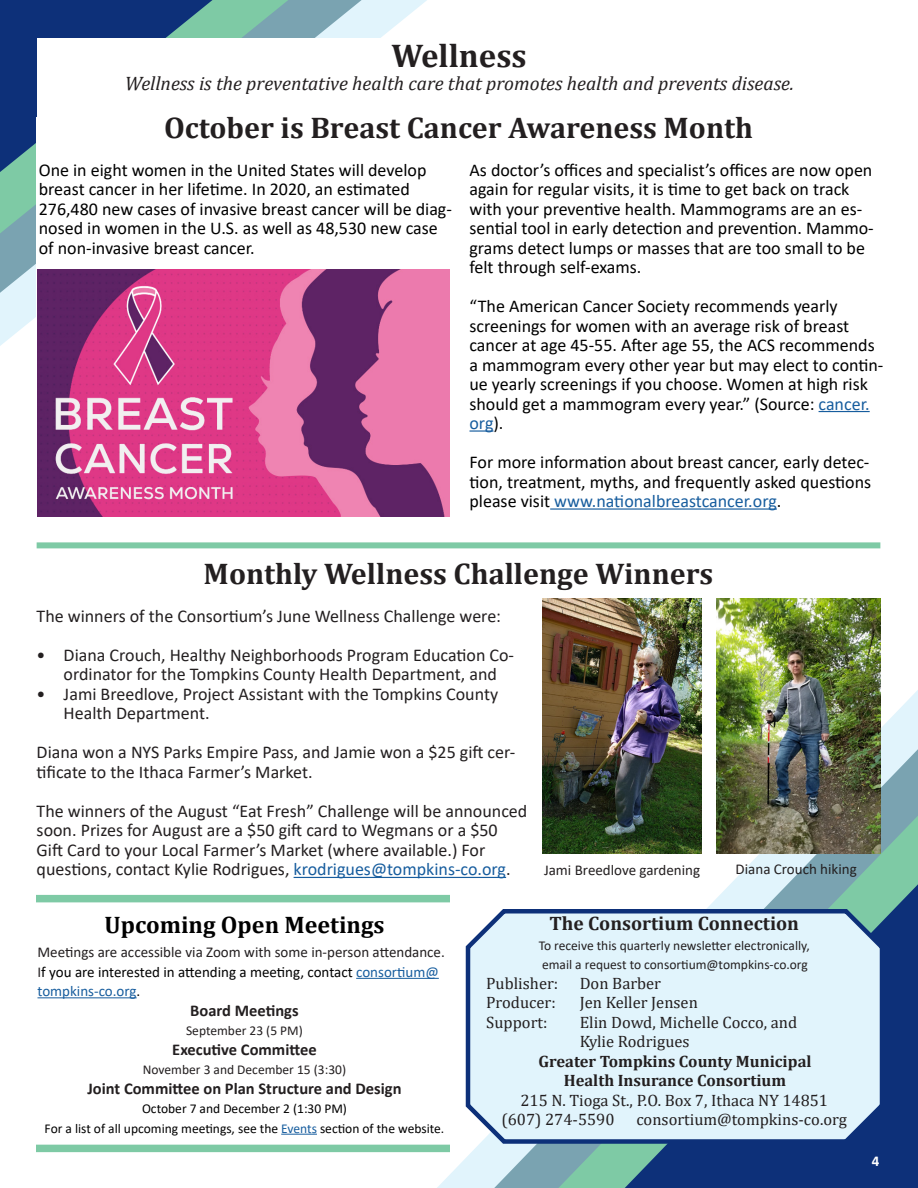
<style>
.page{position:relative;width:918px;height:1188px;background:#fff}
.page>*{position:absolute;margin:0;border:0;box-sizing:border-box;transform-origin:0 0}
.Headline_Style_1{font:700 33px "Cambria";color:#231f20}
.Headline_Style_1-2{font:700 30px "Cambria";color:#231f20}
.Headline_Style_1-3{font:700 24px "Cambria";color:#000}
.t1{font:italic 19.5px "Cambria";color:#231f20}
.Caption_Style_1{font:700 19.5px "Cambria";color:#231f20}
.Body_Paragraph_Style{font:18px/19.5px "Calibri";color:#000}
.Body_Paragraph_Style-2{font:18px/19.5px "Calibri";color:#231f20}
.Caption_Style_1-2{font:16.5px/19.5px "Cambria";color:#231f20}
.Caption_Style_1-3{font:700 16.5px "Calibri";color:#231f20}
.Caption_Style_1-4{font:700 16.5px "Cambria";color:#231f20}
.Body_Paragraph_Style-3{font:15px/19.5px "Calibri";color:#231f20}
.Caption_Style_1-5{font:15px "Calibri";color:#231f20}
.Page_number_Style{font:700 15px "Calibri";color:#fff}
.Caption_Style_1-6{font:13.5px/19.5px "Calibri";color:#231f20}
.Caption_Style_1-7{font:13.5px "Calibri";color:#000}
.s1{color:#175d9e}
.s2{color:#000}
</style>
<div class="page">
<svg style="left:0;top:0;width:427px;height:346px;fill:#e1f4fc"></svg>
<svg style="left:0;top:0;width:362px;height:293px;background:#97bac6"></svg>
<svg style="left:0;top:0;width:288px;height:233px;background:#7cbfa8"></svg>
<svg style="left:0;top:0;width:213px;height:172px;background:#19407d"></svg>
<div style="left:37px;top:38px;width:413px;height:144px;background:#fff"></div>
<svg style="left:437px;top:690px;width:481px;height:498px"></svg>
<svg style="left:494px;top:749px;width:424px;height:439px"></svg>
<svg style="left:558px;top:816px;width:360px;height:372px"></svg>
<svg style="left:625px;top:884px;width:293px;height:304px;background:#385c90"></svg>
<div style="left:36px;top:117px;width:414px;height:208px;background:#fff"></div>
<svg style="left:464px;top:905px;width:422px;height:241px;background:#d1e5f1"></svg>
<div style="left:36px;top:895px;width:414px;height:7px;background:#7ecaa5"></div>
<div style="left:37px;top:542px;width:843px;height:6px;background:#7ecaa5"></div>
<div style="left:36px;top:1145px;width:414px;height:7px;background:#7ecaa5"></div>
<hr style="left:356px;top:978px;width:83px;height:1px;background:#175d9e">
<hr style="left:38px;top:997px;width:99px;height:1px;background:#175d9e">
<hr style="left:281px;top:1134px;width:36px;height:1px;background:#175d9e">
<hr style="left:819px;top:411px;width:51px;height:1px;background:#175d9e">
<hr style="left:470px;top:430px;width:23px;height:2px;background:#175d9e">
<hr style="left:550px;top:508px;width:227px;height:2px;background:#175d9e">
<img style="left:37px;top:269px;width:413px;height:248px">
<hr style="left:294px;top:877px;width:212px;height:1px;background:#175d9e">
<img style="left:717px;top:598px;width:163px;height:255px">
<img style="left:543px;top:598px;width:159px;height:255px">
<p class="Headline_Style_1" style="left:391px;top:33px;width:137px">Wellness</p>
<p class="t1" style="left:125px;top:69px;width:671px">Wellness is the preventative health care that promotes health and prevents disease.</p>
<p class="Headline_Style_1-2" style="left:164px;top:107px;width:591px">October is Breast Cancer Awareness Month</p>
<p class="Body_Paragraph_Style" style="left:470px;top:159px;width:406px">As doctor’s offices and specialist’s offices are now open again for regular visits, it is time to get back on track with your preventive health. Mammograms are an es&shy;sential tool in early detection and prevention. Mammo&shy;grams detect lumps or masses that are too small to be felt through self-exams.</p>
<p class="Body_Paragraph_Style" style="left:470px;top:296px;width:415px">“The American Cancer Society recommends yearly screenings for women with an average risk of breast cancer at age 45-55. After age 55, the ACS recommends a mammogram every other year but may elect to contin&shy;ue yearly screenings if you choose. Women at high risk should get a mammogram every year.” (Source: <span class="s1">cancer. org</span>).</p>
<p class="Body_Paragraph_Style" style="left:470px;top:452px;width:403px;text-align:justify">For more information about breast cancer, early detec&shy;tion, treatment, myths, and frequently asked questions please visit <span class="s1">www.nationalbreastcancer.org</span>.</p>
<p class="Body_Paragraph_Style" style="left:39px;top:159px;width:415px">One in eight women in the United States will develop breast cancer in her lifetime. In 2020, an estimated 276,480 new cases of invasive breast cancer will be diag&shy;nosed in women in the U.S. as well as 48,530 new case of non-invasive breast cancer.</p>
<p class="Headline_Style_1-2" style="left:204px;top:552px;width:511px">Monthly Wellness Challenge Winners</p>
<p class="Body_Paragraph_Style-2" style="left:37px;top:606px;width:466px">The winners of the Consortium’s June Wellness Challenge were:</p>
<p class="Body_Paragraph_Style-2" style="left:37px;top:645px;width:479px;text-align:center">• Diana Crouch, Healthy Neighborhoods Program Education Co&shy;ordinator for the Tompkins County Health Department, and</p>
<p class="Body_Paragraph_Style-2" style="left:64px;top:684px;width:436px;text-indent:-27px">• Jami Breedlove, Project Assistant with the Tompkins County<br>Health Department.</p>
<p class="Body_Paragraph_Style-2" style="left:37px;top:742px;width:480px">Diana won a NYS Parks Empire Pass, and Jamie won a $25 gift cer&shy;tificate to the Ithaca Farmer’s Market.</p>
<p class="Body_Paragraph_Style-2" style="left:37px;top:801px;width:492px">The winners of the August “Eat Fresh” Challenge will be announced soon. Prizes for August are a $50 gift card to Wegmans or a $50<br>Gift Card to your Local Farmer’s Market (where available.) For questions, contact Kylie Rodrigues, <span class="s1">krodrigues@tompkins-co.org</span>.</p>
<p class="Caption_Style_1-5" style="left:544px;top:860px;width:158px">Jami Breedlove gardening</p>
<p class="Caption_Style_1-5" style="left:736px;top:859px;width:123px">Diana Crouch hiking</p>
<p class="Headline_Style_1-3" style="left:104px;top:907px;width:282px">Upcoming Open Meetings</p>
<p class="Body_Paragraph_Style-3" style="left:38px;top:942px;width:409px">Meetings are accessible via Zoom with some in-person attendance.<br>I<span class="s2">f you are interested in attending a meeting, contact</span> <span class="s1">consortium@ tompkins-co.org</span><span class="s2">.</span></p>
<p class="Caption_Style_1-3" style="left:190px;top:999px;width:110px">Board Meetings</p>
<p class="Caption_Style_1-6" style="left:186px;top:1021px;width:118px">September 23 (5 PM)</p>
<p class="Caption_Style_1-3" style="left:172px;top:1038px;width:146px">Executive Committee</p>
<p class="Caption_Style_1-6" style="left:143px;top:1060px;width:205px">November 3 and December 15 (3:30)</p>
<p class="Caption_Style_1-3" style="left:87px;top:1077px;width:316px">Joint Committee on Plan Structure and Design</p>
<p class="Caption_Style_1-7" style="left:142px;top:1099px;width:206px">October 7 and December 2 (1:30 PM)</p>
<p class="Caption_Style_1-7" style="left:45px;top:1119px;width:401px">For a list of all upcoming meetings, see the <span class="s1">Events</span> section of the website.</p>
<p class="Caption_Style_1" style="left:549px;top:910px;width:251px">The Consortium Connection</p>
<p class="Caption_Style_1-6" style="left:539px;top:935px;width:273px">To receive this quarterly newsletter electronically, email a request to consortium@tompkins-co.org</p>
<p class="Caption_Style_1-2" style="left:486px;top:973px;width:74px">Publisher:</p>
<p class="Caption_Style_1-2" style="left:580px;top:973px;width:83px">Don Barber</p>
<p class="Caption_Style_1-2" style="left:486px;top:993px;width:71px">Producer:</p>
<p class="Caption_Style_1-2" style="left:580px;top:993px;width:120px">Jen Keller Jensen</p>
<p class="Caption_Style_1-2" style="left:486px;top:1012px;width:63px">Support:</p>
<p class="Caption_Style_1-2" style="left:580px;top:1012px;width:219px">Elin Dowd, Michelle Cocco, and<br>Kylie Rodrigues</p>
<p class="Caption_Style_1-4" style="left:538px;top:1049px;width:275px">Greater Tompkins County Municipal</p>
<p class="Caption_Style_1-4" style="left:564px;top:1069px;width:224px">Health Insurance Consortium</p>
<p class="Caption_Style_1-2" style="left:520px;top:1090px;width:309px">215 N. Tioga St., P.O. Box 7, Ithaca NY 14851</p>
<p class="Caption_Style_1-2" style="left:501px;top:1110px;width:115px">(607) 274-5590</p>
<p class="Caption_Style_1-2" style="left:636px;top:1110px;width:212px">consortium@tompkins-co.org</p>
<p class="Page_number_Style" style="left:872px;top:1151px;width:9px">4</p>
</div>
